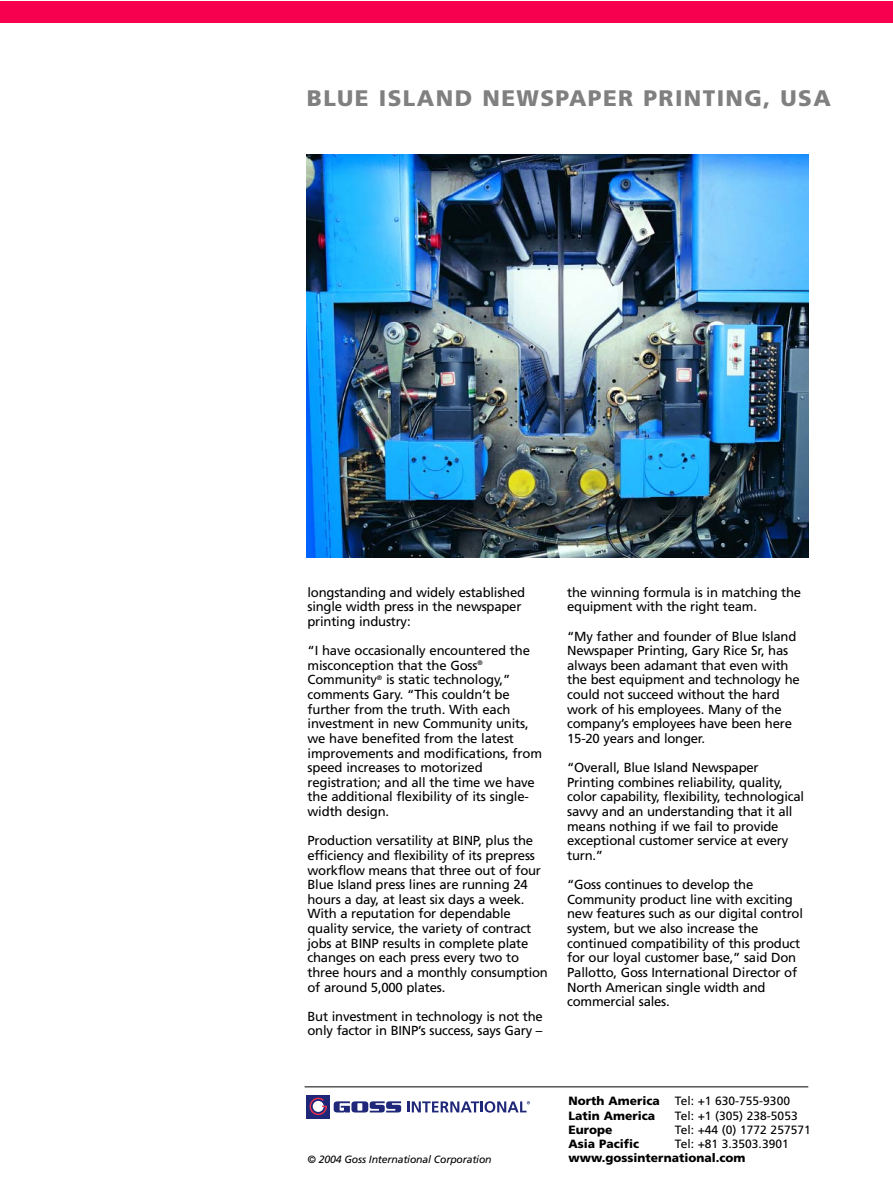
<style>
.page{position:relative;width:893px;height:1191px;background:#fff}
.page>*{position:absolute;margin:0;border:0;box-sizing:border-box;transform-origin:0 0}
.t1{font:900 22.5px "Frutiger";letter-spacing:.06em;color:#808080}
.t2{font:13.2px/14.7px "Frutiger";letter-spacing:-.015em;color:#000}
.t3{font:900 12px/14.2px "Frutiger";color:#000}
.t4{font:12px "Frutiger";color:#000}
.t5{font:italic 10.5px "Frutiger";letter-spacing:-.015em;color:#000}
.s1{font-weight:400}
</style>
<div class="page">
<div style="left:0;top:2px;width:892px;height:21px;background:#f6004f"></div>
<svg style="left:334px;top:1101px;width:67px;height:12px"></svg>
<div style="left:306px;top:1095px;width:24px;height:24px;background:#1f2778"></div>
<svg style="left:309px;top:1098px;width:18px;height:17px"></svg>
<svg style="left:407px;top:1101px;width:123px;height:12px"></svg>
<hr style="left:304px;top:1086px;width:504px;height:1px;background:#000">
<img style="left:306px;top:155px;width:502px;height:402px">
<h1 class="t1" style="left:307px;top:89px;width:525px">BLUE ISLAND NEWSPAPER PRINTING, USA</h1>
<p class="t2" style="left:307px;top:586px;width:219px">longstanding and widely established single width press in the newspaper printing industry:</p>
<p class="t2" style="left:307px;top:644px;width:236px">“I have occasionally encountered the misconception that the Goss<sup>® </sup>Community<sup>®</sup> is static technology,” comments Gary. “This couldn’t be further from the truth. With each investment in new Community units, we have benefited from the latest improvements and modifications, from speed increases to motorized registration; and all the time we have the additional flexibility of its single&shy;width design.</p>
<p class="t2" style="left:307px;top:834px;width:242px">Production versatility at BINP, plus the efficiency and flexibility of its prepress workflow means that three out of four Blue Island press lines are running 24 hours a day, at least six days a week.<br>With a reputation for dependable quality service, the variety of contract jobs at BINP results in complete plate changes on each press every two to three hours and a monthly consumption of around 5,000 plates.</p>
<p class="t2" style="left:307px;top:1010px;width:237px">But investment in technology is not the only factor in BINP’s success, says Gary –</p>
<p class="t2" style="left:567px;top:586px;width:235px">the winning formula is in matching the equipment with the right team.</p>
<p class="t2" style="left:567px;top:630px;width:234px">“My father and founder of Blue Island Newspaper Printing, Gary Rice Sr, has always been adamant that even with the best equipment and technology he could not succeed without the hard work of his employees. Many of the company’s employees have been here 15-20 years and longer.</p>
<p class="t2" style="left:567px;top:761px;width:238px">“Overall, Blue Island Newspaper Printing combines reliability, quality, color capability, flexibility, technological savvy and an understanding that it all means nothing if we fail to provide exceptional customer service at every turn.”</p>
<p class="t2" style="left:567px;top:878px;width:237px">“Goss continues to develop the Community product line with exciting new features such as our digital control system, but we also increase the continued compatibility of this product for our loyal customer base,” said Don Pallotto, Goss International Director of North American single width and commercial sales.</p>
<p class="t5" style="left:307px;top:1155px;width:186px">© 2004 Goss International Corporation</p>
<p class="t3" style="left:568px;top:1095px;width:223px">North America <span class="s1">Tel: +1 630-755-9300<br></span>Latin America</p>
<p class="t4" style="left:675px;top:1111px;width:124px">Tel: +1 (305) 238-5053</p>
<p class="t3" style="left:568px;top:1124px;width:45px">Europe</p>
<p class="t4" style="left:675px;top:1125px;width:137px">Tel: +44 (0) 1772 257571</p>
<p class="t3" style="left:568px;top:1138px;width:72px">Asia Pacific</p>
<p class="t4" style="left:675px;top:1139px;width:115px">Tel: +81 3.3503.3901</p>
<p class="t3" style="left:568px;top:1152px;width:178px">www.gossinternational.com</p>
</div>
